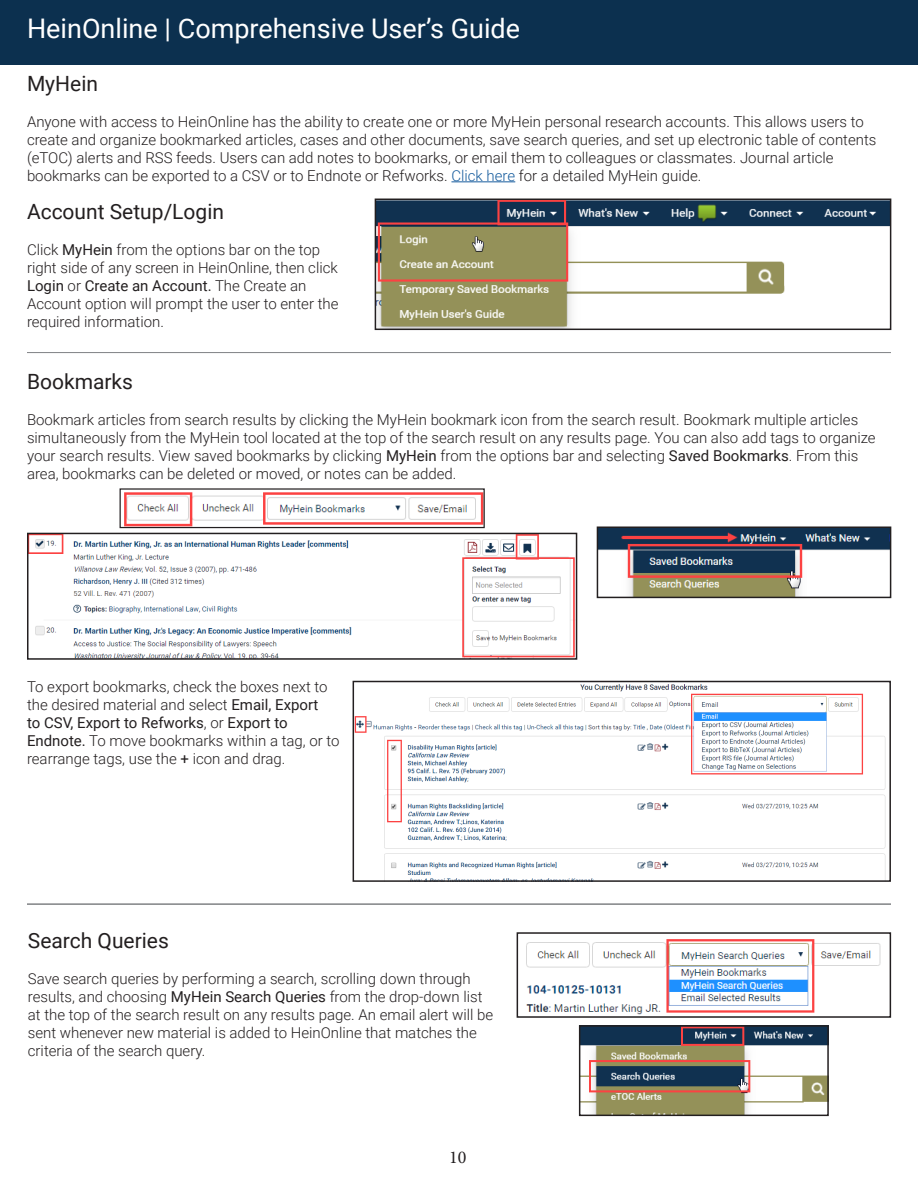
<style>
.page{position:relative;width:918px;height:1188px;background:#fff}
.page>*{position:absolute;margin:0;border:0;box-sizing:border-box;transform-origin:0 0}
.t1{font:27px "Roboto";color:#fff}
.body{font:21px "Roboto";color:#231f20}
.t2{font:18px "Minion Pro";color:#231f20}
.body-2{font:300 15px/18px "Roboto";color:#231f20}
.s1{color:#175d9e}
.s2{font-weight:400}
</style>
<div class="page">
<div style="left:0;top:0;width:918px;height:65px;background:#0c304f"></div>
<hr style="left:451px;top:181px;width:64px;height:1px;background:#175d9e">
<img style="left:378px;top:202px;width:510px;height:125px">
<div style="left:375px;top:199px;width:516px;height:131px;border:2px solid #231f20"></div>
<img style="left:30px;top:536px;width:544px;height:121px">
<div style="left:27px;top:533px;width:550px;height:127px;border:2px solid #231f20"></div>
<img style="left:600px;top:529px;width:288px;height:66px">
<div style="left:597px;top:526px;width:294px;height:72px;border:2px solid #231f20"></div>
<img style="left:356px;top:684px;width:530px;height:195px">
<div style="left:353px;top:681px;width:538px;height:201px;border:2px solid #231f20"></div>
<hr style="left:27px;top:352px;width:864px;height:1px;background:#808285">
<hr style="left:27px;top:903px;width:864px;height:2px;background:#808285">
<img style="left:124px;top:492px;width:359px;height:34px">
<div style="left:120px;top:488px;width:365px;height:40px;border:1px solid #231f20"></div>
<img style="left:526px;top:939px;width:355px;height:76px">
<div style="left:517px;top:932px;width:374px;height:86px;border:2px solid #231f20"></div>
<img style="left:582px;top:1028px;width:244px;height:85px">
<div style="left:579px;top:1025px;width:250px;height:91px;border:2px solid #231f20"></div>
<p class="t1" style="left:27px;top:10px;width:495px">HeinOnline | Comprehensive User’s Guide</p>
<p class="body" style="left:27px;top:69px;width:73px">MyHein</p>
<p class="body-2" style="left:27px;top:112px;width:851px">Anyone with access to HeinOnline has the ability to create one or more MyHein personal research accounts. This allows users to create and organize bookmarked articles, cases and other documents, save search queries, and set up electronic table of contents (eTOC) alerts and RSS feeds. Users can add notes to bookmarks, or email them to colleagues or classmates. Journal article bookmarks can be exported to a CSV or to Endnote or Refworks. <span class="s1">Click here</span> for a detailed MyHein guide.</p>
<p class="body" style="left:27px;top:197px;width:199px">Account Setup/Login</p>
<p class="body-2" style="left:27px;top:240px;width:313px">Click <span class="s2">MyHein</span> from the options bar on the top right side of any screen in HeinOnline, then click <span class="s2">Login</span> or <span class="s2">Create an Account.</span> The Create an Account option will prompt the user to enter the required information.</p>
<p class="body" style="left:27px;top:367px;width:108px">Bookmarks</p>
<p class="body-2" style="left:27px;top:410px;width:850px">Bookmark articles from search results by clicking the MyHein bookmark icon from the search result. Bookmark multiple articles simultaneously from the MyHein tool located at the top of the search result on any results page. You can also add tags to organize your search results. View saved bookmarks by clicking <span class="s2">MyHein</span> from the options bar and selecting <span class="s2">Saved Bookmarks</span>. From this area, bookmarks can be deleted or moved, or notes can be added.</p>
<p class="body-2" style="left:27px;top:677px;width:314px">To export bookmarks, check the boxes next to the desired material and select <span class="s2">Email, Export<br>to CSV, Export to Refworks</span>, or <span class="s2">Export to Endnote.</span> To move bookmarks within a tag, or to rearrange tags, use the <span class="s2">+</span> icon and drag.</p>
<p class="body" style="left:28px;top:926px;width:142px">Search Queries</p>
<p class="body-2" style="left:28px;top:969px;width:467px">Save search queries by performing a search, scrolling down through results, and choosing <span class="s2">MyHein Search Queries</span> from the drop-down list at the top of the search result on any results page. An email alert will be sent whenever new material is added to HeinOnline that matches the criteria of the search query.</p>
<p class="t2" style="left:449px;top:1145px;width:19px">10</p>
</div>
